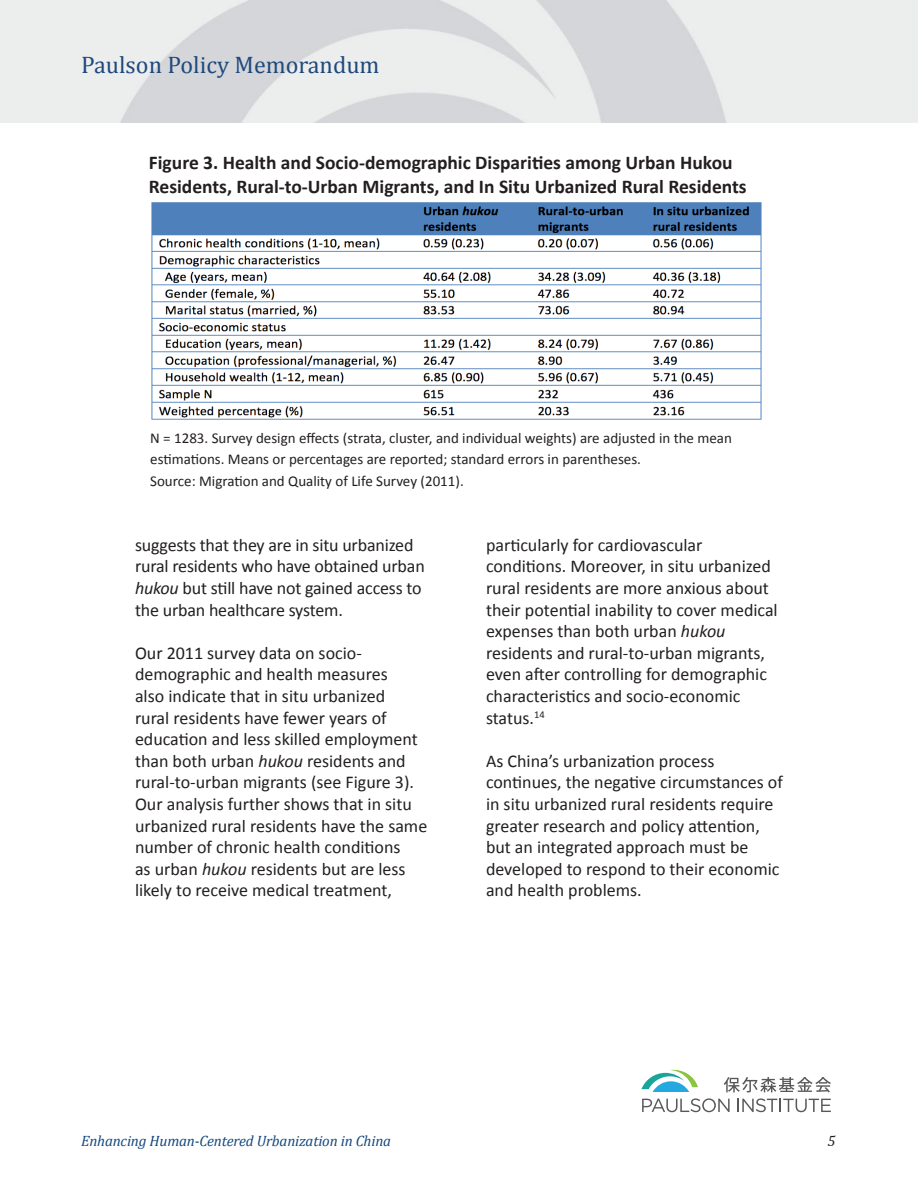
<style>
.page{position:relative;width:918px;height:1188px;background:#fff}
.page>*{position:absolute;margin:0;border:0;box-sizing:border-box;transform-origin:0 0}
.t1{font:24px "Cambria";color:#1f497d}
.t2{font:700 19.5px/23.4px "Calibri";color:#231f20}
.t3{font:18px/21.6px "Calibri";color:#231f20}
.t4{font:15px/21.6px "Calibri";color:#231f20}
.t5{font:italic 15px "Cambria";letter-spacing:-.01em;color:#15497e}
.t6{font:italic 15px "Cambria";color:#231f20}
.s1{font-style:italic}
</style>
<div class="page">
<img style="left:151px;top:202px;width:611px;height:218px">
<img style="left:0;top:0;width:918px;height:123px">
<svg style="left:641px;top:1069px;width:190px;height:43px"></svg>
<h1 class="t1" style="left:81px;top:50px;width:300px">Paulson Policy Memorandum</h1>
<p class="t2" style="left:149px;top:151px;width:599px">Figure 3. Health and Socio-demographic Disparities among Urban Hukou<br>Residents, Rural-to-Urban Migrants, and In Situ Urbanized Rural Residents</p>
<p class="t4" style="left:150px;top:427px;width:583px">N = 1283. Survey design effects (strata, cluster, and individual weights) are adjusted in the mean estimations. Means or percentages are reported; standard errors in parentheses.<br>Source: Migration and Quality of Life Survey (2011).</p>
<p class="t3" style="left:135px;top:534px;width:291px">suggests that they are in situ urbanized rural residents who have obtained urban <span class="s1">hukou</span> but still have not gained access to the urban healthcare system.</p>
<p class="t3" style="left:135px;top:642px;width:294px">Our 2011 survey data on socio&shy;demographic and health measures<br>also indicate that in situ urbanized<br>rural residents have fewer years of education and less skilled employment than both urban <span class="s1">hukou</span> residents and rural-to-urban migrants (see Figure 3).<br>Our analysis further shows that in situ urbanized rural residents have the same number of chronic health conditions<br>as urban <span class="s1">hukou</span> residents but are less likely to receive medical treatment,</p>
<p class="t3" style="left:486px;top:534px;width:293px">particularly for cardiovascular conditions. Moreover, in situ urbanized rural residents are more anxious about their potential inability to cover medical expenses than both urban <span class="s1">hukou </span>residents and rural-to-urban migrants, even after controlling for demographic characteristics and socio-economic status.<sup>14</sup></p>
<p class="t3" style="left:486px;top:750px;width:298px">As China’s urbanization process continues, the negative circumstances of in situ urbanized rural residents require greater research and policy attention, but an integrated approach must be developed to respond to their economic and health problems.</p>
<p class="t5" style="left:81px;top:1131px;width:312px">Enhancing Human-Centered Urbanization in China</p>
<p class="t6" style="left:828px;top:1131px;width:9px">5</p>
</div>
